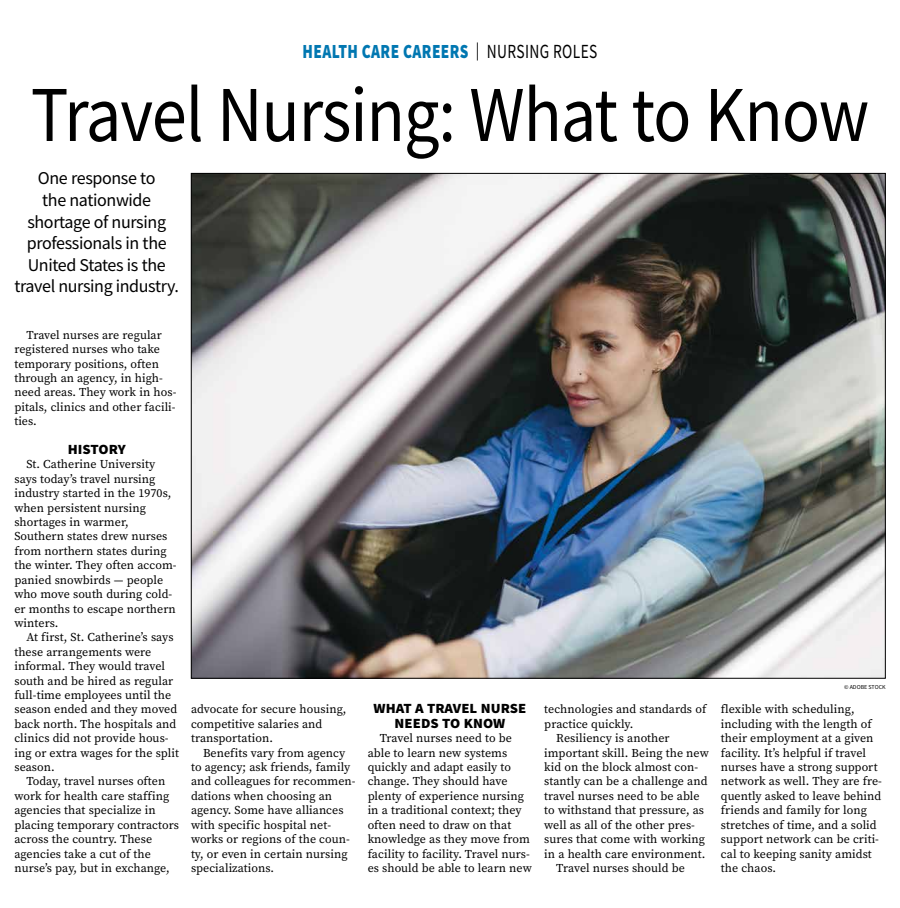
<style>
.page{position:relative;width:900px;height:908px;background:#fff}
.page>*{position:absolute;margin:0;border:0;box-sizing:border-box;transform-origin:0 0}
.t1{font:79.2px "Source Sans Pro";letter-spacing:-.015em;color:#000;scale:.89 1}
.t2{font:900 20px "Source Sans Pro";letter-spacing:.025em;color:#0077b1;scale:.77 1}
.t3{font:18px/21.6px "Source Sans Pro";letter-spacing:-.02em;color:#000;text-align:center}
.t4{font:900 14px/14.4px "Source Sans Pro";letter-spacing:.005em;color:#000;text-align:center;scale:1.05 1}
.t5{font:12px/14.4px "Source Serif Pro";letter-spacing:.005em;color:#000}
.t6{font:6px "Source Sans Pro";color:#000}
.s1{font-weight:400;font-size:18px;color:#000}
.s2{font-weight:400;color:#000}
</style>
<div class="page">
<img style="left:193px;top:175px;width:691px;height:501px">
<h2 class="t2" style="left:303px;top:38px;width:385px">HEALTH CARE CAREERS <span class="s1">|</span> <span class="s2">NURSING ROLES</span></h2>
<h1 class="t1" style="left:31px;top:64px;width:944px">Travel Nursing: What to Know</h1>
<h3 class="t3" style="left:14px;top:167px;width:166px">One response to<br>the nationwide shortage of nursing professionals in the<br>United States is the travel nursing industry.</h3>
<p class="t5" style="left:14px;top:327px;width:164px;text-indent:12px">Travel nurses are regular registered nurses who take temporary positions, often through an agency, in high&shy;need areas. They work in hos&shy;pitals, clinics and other facili&shy;ties.</p>
<p class="t4" style="left:68px;top:442px;width:57px">HISTORY</p>
<p class="t5" style="left:14px;top:457px;width:164px;text-indent:12px">St. Catherine University says today’s travel nursing industry started in the 1970s, when persistent nursing shortages in warmer,<br>Southern states drew nurses from northern states during the winter. They often accom&shy;panied snowbirds — people who move south during cold&shy;er months to escape northern winters.</p>
<p class="t5" style="left:14px;top:630px;width:166px;text-indent:12px">At first, St. Catherine’s says these arrangements were informal. They would travel south and be hired as regular full-time employees until the season ended and they moved back north. The hospitals and clinics did not provide hous&shy;ing or extra wages for the split season.</p>
<p class="t5" style="left:14px;top:774px;width:166px;text-indent:12px">Today, travel nurses often work for health care staffing agencies that specialize in placing temporary contractors across the country. These agencies take a cut of the nurse’s pay, but in exchange,</p>
<p class="t5" style="left:191px;top:702px;width:157px">advocate for secure housing, competitive salaries and transportation.</p>
<p class="t5" style="left:191px;top:745px;width:166px;text-indent:12px">Benefits vary from agency to agency; ask friends, family and colleagues for recommen&shy;dations when choosing an agency. Some have alliances with specific hospital net&shy;works or regions of the coun&shy;ty, or even in certain nursing specializations.</p>
<p class="t4" style="left:374px;top:701px;width:147px">WHAT A TRAVEL NURSE<br>NEEDS TO KNOW</p>
<p class="t5" style="left:368px;top:730px;width:166px;text-indent:12px">Travel nurses need to be able to learn new systems quickly and adapt easily to change. They should have plenty of experience nursing in a traditional context; they often need to draw on that knowledge as they move from facility to facility. Travel nurs&shy;es should be able to learn new</p>
<p class="t5" style="left:544px;top:702px;width:163px">technologies and standards of</p>
<p class="t5" style="left:544px;top:716px;width:91px">practice quickly.</p>
<p class="t5" style="left:556px;top:730px;width:115px">Resiliency is another</p>
<p class="t5" style="left:544px;top:745px;width:166px">important skill. Being the new</p>
<p class="t5" style="left:544px;top:759px;width:155px">kid on the block almost con-</p>
<p class="t5" style="left:544px;top:774px;width:165px">stantly can be a challenge and</p>
<p class="t5" style="left:544px;top:788px;width:157px">travel nurses need to be able</p>
<p class="t5" style="left:544px;top:802px;width:161px">to withstand that pressure, as</p>
<p class="t5" style="left:544px;top:817px;width:152px">well as all of the other pres-</p>
<p class="t5" style="left:544px;top:831px;width:162px">sures that come with working</p>
<p class="t5" style="left:544px;top:846px;width:163px">in a health care environment.</p>
<p class="t5" style="left:556px;top:860px;width:130px">Travel nurses should be</p>
<p class="t6" style="left:844px;top:683px;width:43px">© ADOBE STOCK</p>
<p class="t5" style="left:721px;top:702px;width:163px">flexible with scheduling, including with the length of their employment at a given facility. It’s helpful if travel nurses have a strong support network as well. They are fre&shy;quently asked to leave behind friends and family for long stretches of time, and a solid support network can be criti&shy;cal to keeping sanity amidst the chaos.</p>
</div>
